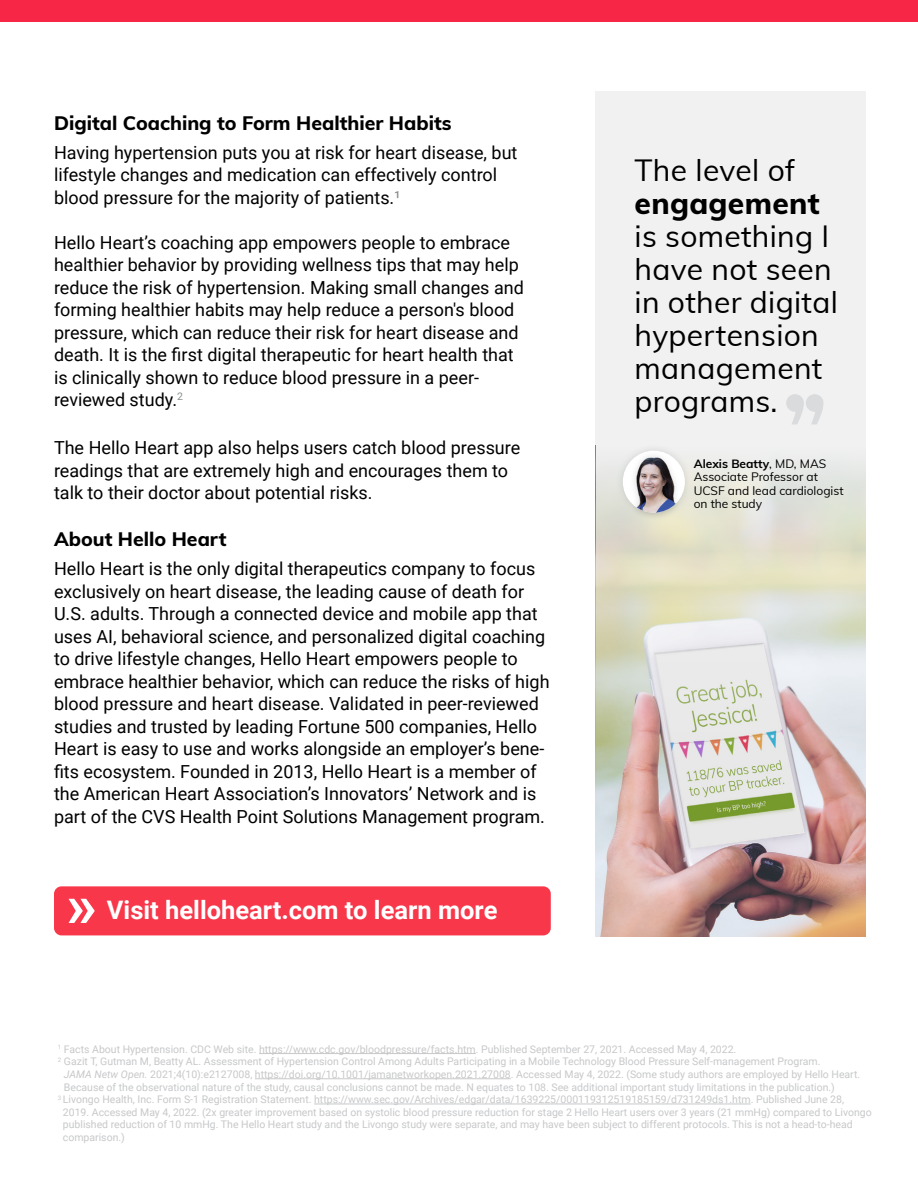
<style>
.page{position:relative;width:918px;height:1188px;background:#fff}
.page>*{position:absolute;margin:0;border:0;box-sizing:border-box;transform-origin:0 0}
.t1{font:700 62.1px "Roboto";color:#fff}
.t2{font:30px/33px "Muli";letter-spacing:.01em;color:#000}
.t3{font:800 30px "Muli";letter-spacing:.01em;color:#000}
.t4{font:700 25.5px "Roboto";color:#fff}
.t5{font:800 19.5px "Muli";color:#000}
.t6{font:18px/22.5px "Roboto";color:#000}
.t7{font:12px/13.5px "Muli";color:#000}
.t8{font:10.5px/12.6px "Roboto";color:#c7c8ca}
.t9{font:6.15px "Roboto";color:#c7c8ca}
.s1{color:#8b8e8f}
.s2{font-weight:700}
.s3{font-style:italic}
</style>
<div class="page">
<div style="left:596px;top:91px;width:270px;height:846px;background:#f1f1f2"></div>
<img style="left:596px;top:766px;width:270px;height:171px">
<hr style="left:259px;top:1053px;width:217px;height:1px;background:#c7c8ca">
<hr style="left:255px;top:1079px;width:256px;height:1px;background:#c7c8ca">
<hr style="left:314px;top:1104px;width:437px;height:1px;background:#c7c8ca">
<div style="left:0;top:0;width:918px;height:22px;background:#f72546"></div>
<svg style="left:786px;top:394px;width:38px;height:30px"></svg>
<svg style="left:596px;top:466px;width:270px;height:300px"></svg>
<div style="left:616px;top:443px;width:76px;height:77px;background:#8f8f94;opacity:.3"></div>
<div style="left:623px;top:451px;width:62px;height:62px;background:#fff;border-radius:50%"></div>
<div style="left:629px;top:450px;width:54px;height:70px;background:#000;opacity:.15"></div>
<img style="left:627px;top:457px;width:58px;height:56px">
<div style="left:54px;top:886px;width:497px;height:49px;background:#f8374a;border-radius:8px"></div>
<p class="t5" style="left:54px;top:108px;width:399px">Digital Coaching to Form Healthier Habits</p>
<p class="t6" style="left:54px;top:140px;width:465px">Having hypertension puts you at risk for heart disease, but lifestyle changes and medication can effectively control blood pressure for the majority of patients.<span class="s1">¹</span></p>
<p class="t6" style="left:54px;top:230px;width:471px">Hello Hearts’ coaching app empowers people to embrace healthier behavior by providing wellness tips that may help reduce the risk of hypertension. Making small changes and forming healthier habits may help reduce a persons' blood pressure, which can reduce their risk for heart disease and death isIt. the first digital therapeutic for heart health that</p>
<p class="t6" style="left:54px;top:388px;width:131px">reviewed study.<sup>2</sup></p>
<p class="t6" style="left:54px;top:365px;width:427px">is clinically shown to reduce blood pressure in a peer-</p>
<p class="t6" style="left:54px;top:436px;width:468px">The Hello Heart app also helps users catch blood pressure readings that are extremely high and encourages them to talk to their doctor about potential risks.</p>
<p class="t5" style="left:54px;top:525px;width:174px">About Hello Heart</p>
<p class="t6" style="left:54px;top:557px;width:497px">Hello Heart is the only digital therapeutics company to focus exclusively on heart disease, the leading cause of death for<br>U .S. adults. Through a connected device and mobile app that uses AI, behavioral science, and personalized digital coaching to drive lifestyle changes, Hello Heart empowers people to embrace healthier behavior, which can reduce the risks of high blood pressure and heart disease. Validated in peer-reviewed studies and trusted by leading Fortune 500 companies, Hello</p>
<p class="t6" style="left:54px;top:759px;width:484px">fits ecosystem. Founded in 2013, Hello Heart is a member of</p>
<p class="t6" style="left:54px;top:737px;width:492px">Heart is easy to use and works alongside an employers’ bene-</p>
<p class="t6" style="left:54px;top:782px;width:493px">the American Heart Associations’ Innovators’ Network and is part of the CVS Health Point Solutions Management program.</p>
<h1 class="t1" style="left:66px;top:861px;width:33px">»</h1>
<h3 class="t4" style="left:107px;top:893px;width:392px">Visit helloheart.com to learn more</h3>
<h2 class="t2" style="left:635px;top:152px;width:162px">The level of</h2>
<h2 class="t3" style="left:635px;top:181px;width:187px">engagement</h2>
<h2 class="t2" style="left:635px;top:218px;width:205px">is something I have not seen in other digital hypertension management programs.</h2>
<p class="t7" style="left:694px;top:456px;width:151px"><span class="s2">Alexis Beatty</span>, MD, MAS<br>Associate Professor at<br>UCSF and lead cardiologist on the study</p>
<p class="t8" style="left:64px;top:1042px;width:674px">Facts About Hypertension. CDC Web site. https://www.cdc.gov/bloodpressure/facts.htm. Published September 27, 2021. Accessed May 4, 2022.</p>
<p class="t8" style="left:63px;top:1068px;width:799px"><span class="s3">JAMA Netw Open.</span> 2021 (4; 10 e:) 2127008, https://doi.org/10.1001/jamanetworkopen.2021.27008. Accessed May 4, 2022. (Some study authors are employed by Hello Heart.<br>Because of the observational nature of the study, causal conclusions cannot be made N. equates to 108. See additional important study limitations in the publication (.<br>Livongo Health, Inc. Form S-1 Registration Statement. https://www.sec.gov/Archives/edgar/data/1639225/000119312519185159/d731249ds1.htm. Published June 28,</p>
<p class="t9" style="left:58px;top:1043px;width:5px">1</p>
<p class="t8" style="left:64px;top:1055px;width:758px">Gazit ,T Gutman M, Beatty AL. Assessment of Hypertension Control Among Adults Participating in a Mobile Technology Blood Pressure Self-management Program.</p>
<p class="t9" style="left:58px;top:1055px;width:5px">2</p>
<p class="t9" style="left:58px;top:1093px;width:5px">3</p>
<p class="t8" style="left:63px;top:1105px;width:810px">2019. Accessed May 4, 2022. x2( greater improvement based on systolic blood pressure reduction for stage 2 Hello Heart users over 3 years (21 mmHg) compared to Livongo published reduction of 10 mmHg. The Hello Heart study and the Livongo study were separate, and may have been subject to different protocols. This is not a head t o- -head comparison (.</p>
</div>
